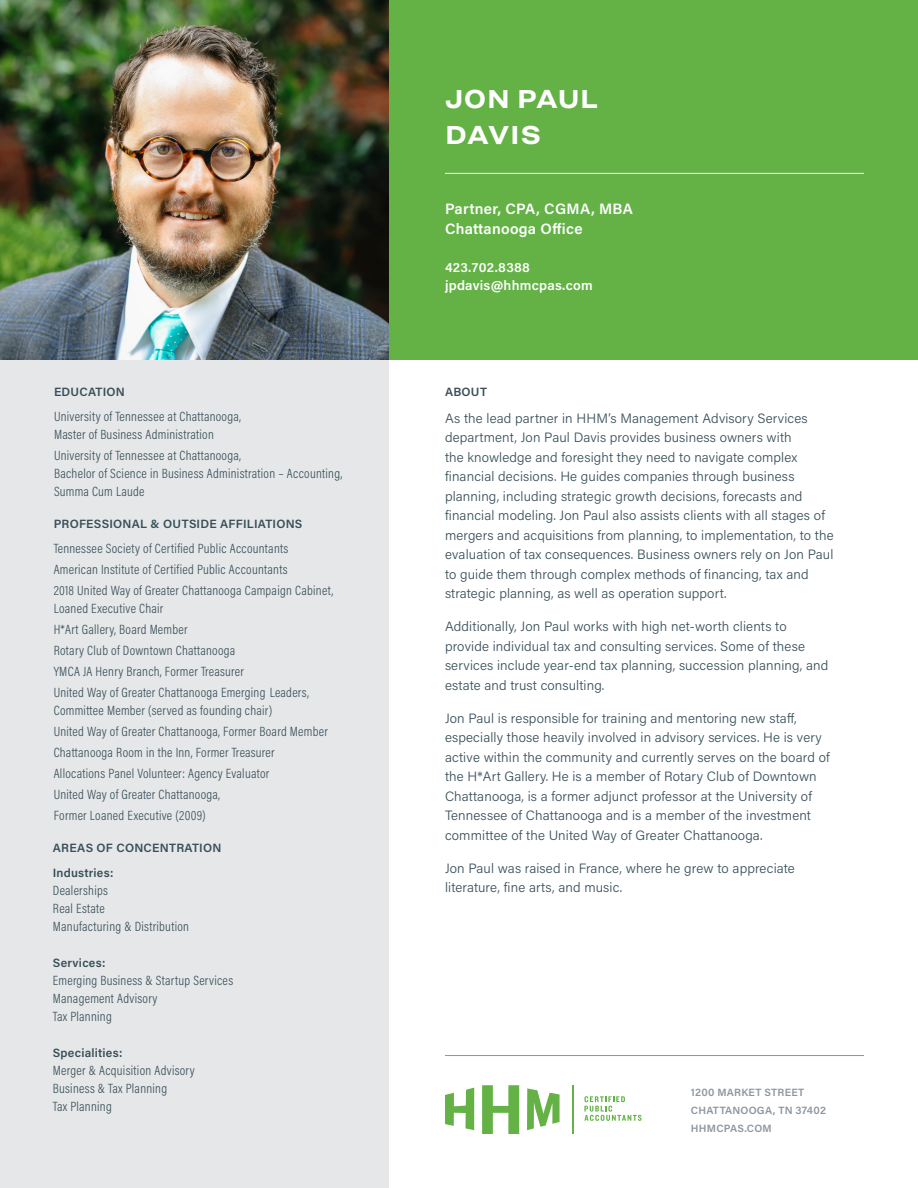
<style>
.page{position:relative;width:918px;height:1188px;background:#fff}
.page>*{position:absolute;margin:0;border:0;box-sizing:border-box;transform-origin:0 0}
.Body_Copy_-_TNR{font:700 27px "Ringside Wide";letter-spacing:.015em;color:#fff}
.Body_Copy_-_TNR-2{font:600 15px "Acumin Pro";letter-spacing:.02em;color:#fff}
.Body_Copy_-_TNR-3{font:300 13.5px/19.5px "Acumin Pro";letter-spacing:.01em;color:#384f59}
.Body_Copy_-_TNR-4{font:300 13.5px/18px "Acumin Pro Cond";letter-spacing:.02em;color:#384f59}
.Body_Copy_-_TNR-5{font:600 13.5px "Acumin Pro";letter-spacing:.02em;color:#fff}
.Body_Copy_-_TNR-6{font:600 12px "Acumin Pro";letter-spacing:.02em;color:#384f59}
.Body_Copy_-_TNR-7{font:600 10.5px "Acumin Pro";letter-spacing:.02em;color:#8c969e}
</style>
<div class="page">
<div style="left:389px;top:0;width:529px;height:359px;background:#64b246"></div>
<div style="left:0;top:359px;width:389px;height:829px;background:#e6e7e9"></div>
<img style="left:0;top:0;width:389px;height:359px">
<svg style="left:445px;top:1088px;width:29px;height:42px"></svg>
<svg style="left:527px;top:1088px;width:33px;height:42px"></svg>
<svg style="left:482px;top:1085px;width:37px;height:49px"></svg>
<hr style="left:572px;top:1085px;width:2px;height:49px;background:#64b246">
<svg style="left:584px;top:1096px;width:58px;height:25px"></svg>
<hr style="left:445px;top:1055px;width:419px;height:1px;background:#8c969e">
<hr style="left:445px;top:173px;width:419px;height:1px;background:#fff">
<p class="Body_Copy_-_TNR-6" style="left:54px;top:384px;width:72px">EDUCATION</p>
<p class="Body_Copy_-_TNR-4" style="left:54px;top:407px;width:188px">University of Tennessee at Chattanooga,<br>Master of Business Administration</p>
<p class="Body_Copy_-_TNR-4" style="left:54px;top:446px;width:290px">University of Tennessee at Chattanooga,<br>Bachelor of Science in Business Administration – Accounting,<br>Summa Cum Laude</p>
<p class="Body_Copy_-_TNR-6" style="left:54px;top:515px;width:250px">PROFESSIONAL &amp; OUTSIDE AFFILIATIONS</p>
<p class="Body_Copy_-_TNR-4" style="left:54px;top:539px;width:236px">Tennessee Society of Certified Public Accountants</p>
<p class="Body_Copy_-_TNR-4" style="left:54px;top:560px;width:236px">American Institute of Certified Public Accountants</p>
<p class="Body_Copy_-_TNR-4" style="left:54px;top:581px;width:281px">2018 United Way of Greater Chattanooga Campaign Cabinet,</p>
<p class="Body_Copy_-_TNR-4" style="left:54px;top:599px;width:111px">Loaned Executive Chair</p>
<p class="Body_Copy_-_TNR-4" style="left:54px;top:620px;width:135px">H*Art Gallery, Board Member</p>
<p class="Body_Copy_-_TNR-4" style="left:54px;top:641px;width:183px">Rotary Club of Downtown Chattanooga</p>
<p class="Body_Copy_-_TNR-4" style="left:54px;top:662px;width:192px">YMCA JA Henry Branch, Former Treasurer</p>
<p class="Body_Copy_-_TNR-4" style="left:54px;top:683px;width:257px">United Way of Greater Chattanooga Emerging Leaders,</p>
<p class="Body_Copy_-_TNR-4" style="left:54px;top:701px;width:220px">Committee Member (served as founding chair)</p>
<p class="Body_Copy_-_TNR-4" style="left:54px;top:722px;width:276px">United Way of Greater Chattanooga, Former Board Member</p>
<p class="Body_Copy_-_TNR-4" style="left:54px;top:743px;width:223px">Chattanooga Room in the Inn, Former Treasurer</p>
<p class="Body_Copy_-_TNR-4" style="left:54px;top:764px;width:217px">Allocations Panel Volunteer: Agency Evaluator</p>
<p class="Body_Copy_-_TNR-4" style="left:54px;top:783px;width:168px;line-height:21px">United Way of Greater Chattanooga,<br>Former Loaned Executive (2009)</p>
<p class="Body_Copy_-_TNR-6" style="left:53px;top:840px;width:170px">AREAS OF CONCENTRATION</p>
<p class="Body_Copy_-_TNR-6" style="left:53px;top:865px;width:62px">Industries:</p>
<p class="Body_Copy_-_TNR-4" style="left:53px;top:881px;width:57px">Dealerships</p>
<p class="Body_Copy_-_TNR-4" style="left:53px;top:899px;width:53px">Real Estate</p>
<p class="Body_Copy_-_TNR-4" style="left:53px;top:917px;width:138px">Manufacturing &amp; Distribution</p>
<p class="Body_Copy_-_TNR-6" style="left:53px;top:955px;width:54px">Services:</p>
<p class="Body_Copy_-_TNR-4" style="left:53px;top:971px;width:182px">Emerging Business &amp; Startup Services</p>
<p class="Body_Copy_-_TNR-4" style="left:53px;top:989px;width:106px">Management Advisory</p>
<p class="Body_Copy_-_TNR-4" style="left:53px;top:1007px;width:60px">Tax Planning</p>
<p class="Body_Copy_-_TNR-6" style="left:53px;top:1045px;width:71px">Specialities:</p>
<p class="Body_Copy_-_TNR-4" style="left:53px;top:1061px;width:143px">Merger &amp; Acquisition Advisory</p>
<p class="Body_Copy_-_TNR-4" style="left:53px;top:1079px;width:116px">Business &amp; Tax Planning</p>
<p class="Body_Copy_-_TNR-4" style="left:53px;top:1097px;width:60px">Tax Planning</p>
<p class="Body_Copy_-_TNR" style="left:445px;top:78px;width:155px">JON PAUL</p>
<p class="Body_Copy_-_TNR" style="left:445px;top:114px;width:97px">DAVIS</p>
<p class="Body_Copy_-_TNR-2" style="left:445px;top:198px;width:190px">Partner, CPA, CGMA, MBA</p>
<p class="Body_Copy_-_TNR-2" style="left:445px;top:219px;width:139px">Chattanooga Office</p>
<p class="Body_Copy_-_TNR-5" style="left:445px;top:258px;width:86px">423.702.8388</p>
<p class="Body_Copy_-_TNR-5" style="left:445px;top:275px;width:149px">jpdavis@hhmcpas.com</p>
<p class="Body_Copy_-_TNR-6" style="left:445px;top:384px;width:43px">ABOUT</p>
<p class="Body_Copy_-_TNR-3" style="left:445px;top:408px;width:390px">As the lead partner in HHM’s Management Advisory Services department, Jon Paul Davis provides business owners with<br>the knowledge and foresight they need to navigate complex financial decisions. He guides companies through business planning, including strategic growth decisions, forecasts and financial modeling. Jon Paul also assists clients with all stages of mergers and acquisitions from planning, to implementation, to the evaluation of tax consequences. Business owners rely on Jon Paul to guide them through complex methods of financing, tax and strategic planning, as well as operation support.</p>
<p class="Body_Copy_-_TNR-3" style="left:445px;top:616px;width:385px">Additionally, Jon Paul works with high net-worth clients to provide individual tax and consulting services. Some of these services include year-end tax planning, succession planning, and estate and trust consulting.</p>
<p class="Body_Copy_-_TNR-3" style="left:445px;top:708px;width:386px">Jon Paul is responsible for training and mentoring new staff, especially those heavily involved in advisory services. He is very active within the community and currently serves on the board of the H*Art Gallery. He is a member of Rotary Club of Downtown Chattanooga, is a former adjunct professor at the University of Tennessee of Chattanooga and is a member of the investment committee of the United Way of Greater Chattanooga.</p>
<p class="Body_Copy_-_TNR-3" style="left:445px;top:858px;width:351px">Jon Paul was raised in France, where he grew to appreciate literature, fine arts, and music.</p>
<p class="Body_Copy_-_TNR-7" style="left:691px;top:1085px;width:115px">1200 MARKET STREET</p>
<p class="Body_Copy_-_TNR-7" style="left:691px;top:1103px;width:137px">CHATTANOOGA, TN 37402</p>
<p class="Body_Copy_-_TNR-7" style="left:691px;top:1121px;width:82px">HHMCPAS.COM</p>
</div>
